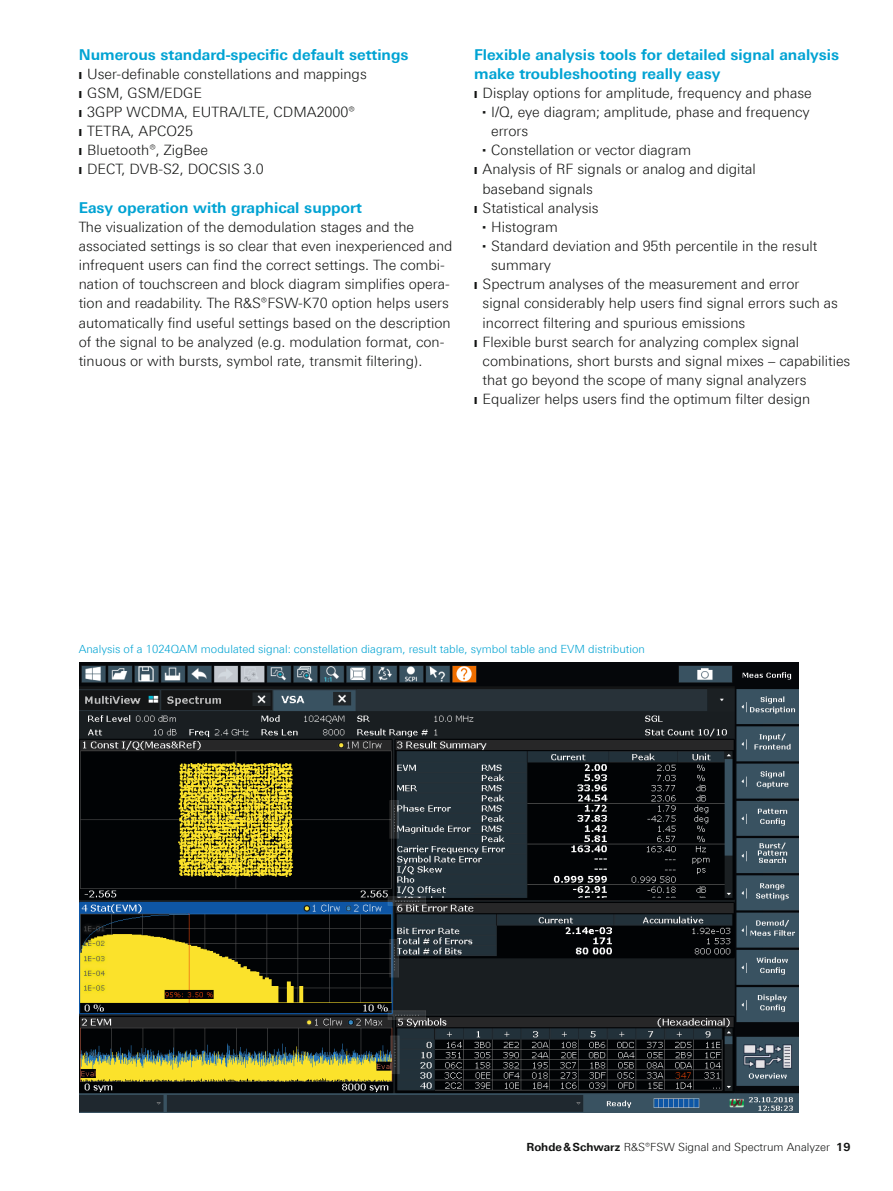
<style>
.page{position:relative;width:893px;height:1191px;background:#fff}
.page>*{position:absolute;margin:0;border:0;box-sizing:border-box;transform-origin:0 0}
.t1{font:700 15px/19.2px "Linotype Univers 630";color:#00a3d3}
.t2{font:300 14.25px/19.2px "Linotype Univers 330";color:#131413}
.t3{font:300 11.25px "Linotype Univers 330";color:#00a3d3}
.t4{font:300 11.25px "Linotype Univers 330";color:#131413}
.s1{font-family:"Linotype Univers 630";font-weight:700}
</style>
<div class="page">
<img style="left:79px;top:662px;width:719px;height:450px">
<p class="t1" style="left:79px;top:45px;width:331px">Numerous standard-specific default settings</p>
<p class="t2" style="left:79px;top:64px;width:290px">❙ User-definable constellations and mappings ❙ GSM, GSM/EDGE<br>❙ 3GPP WCDMA, EUTRA/LTE, CDMA2000®<br>❙ TETRA, APCO25<br>❙ Bluetooth®, ZigBee<br>❙ DECT, DVB-S2, DOCSIS 3.0</p>
<p class="t1" style="left:79px;top:198px;width:285px">Easy operation with graphical support</p>
<p class="t2" style="left:79px;top:217px;width:375px">The visualization of the demodulation stages and the associated settings is so clear that even inexperienced and infrequent users can find the correct settings. The combi&shy;nation of touchscreen and block diagram simplifies opera&shy;tion and readability. The R&amp;S®FSW-K70 option helps users automatically find useful settings based on the description of the signal to be analyzed (e.g. modulation format, con&shy;tinuous or with bursts, symbol rate, transmit filtering).</p>
<p class="t1" style="left:474px;top:45px;width:367px">Flexible analysis tools for detailed signal analysis make troubleshooting really easy</p>
<p class="t2" style="left:474px;top:83px;width:339px">❙ Display options for amplitude, frequency and phase</p>
<p class="t2" style="left:491px;top:102px;width:320px;text-indent:-9px"><sup>■</sup> I/Q, eye diagram; amplitude, phase and frequency errors</p>
<p class="t2" style="left:483px;top:140px;width:210px"><sup>■</sup> Constellation or vector diagram</p>
<p class="t2" style="left:474px;top:160px;width:283px">❙ Analysis of RF signals or analog and digital</p>
<p class="t2" style="left:483px;top:179px;width:112px">baseband signals</p>
<p class="t2" style="left:474px;top:198px;width:126px">❙ Statistical analysis</p>
<p class="t2" style="left:483px;top:217px;width:77px"><sup>■</sup> Histogram</p>
<p class="t2" style="left:483px;top:236px;width:336px"><sup>■</sup> Standard deviation and 95th percentile in the result</p>
<p class="t2" style="left:491px;top:255px;width:61px">summary</p>
<p class="t2" style="left:474px;top:274px;width:327px">❙ Spectrum analyses of the measurement and error</p>
<p class="t2" style="left:483px;top:294px;width:357px">signal considerably help users find signal errors such as</p>
<p class="t2" style="left:483px;top:313px;width:264px">incorrect filtering and spurious emissions</p>
<p class="t2" style="left:474px;top:332px;width:327px">❙ Flexible burst search for analyzing complex signal</p>
<p class="t2" style="left:483px;top:351px;width:369px">combinations, short bursts and signal mixes – capabilities</p>
<p class="t2" style="left:483px;top:370px;width:325px">that go beyond the scope of many signal analyzers</p>
<p class="t2" style="left:474px;top:389px;width:338px">❙ Equalizer helps users find the optimum filter design</p>
<p class="t3" style="left:79px;top:642px;width:568px">Analysis of a 1024QAM modulated signal: constellation diagram, result table, symbol table and EVM distribution</p>
<p class="t4" style="left:526px;top:1140px;width:326px"><span class="s1">Rohde&amp;Schwarz</span> R&amp;S®FSW Signal and Spectrum Analyzer <span class="s1">19</span></p>
</div>
